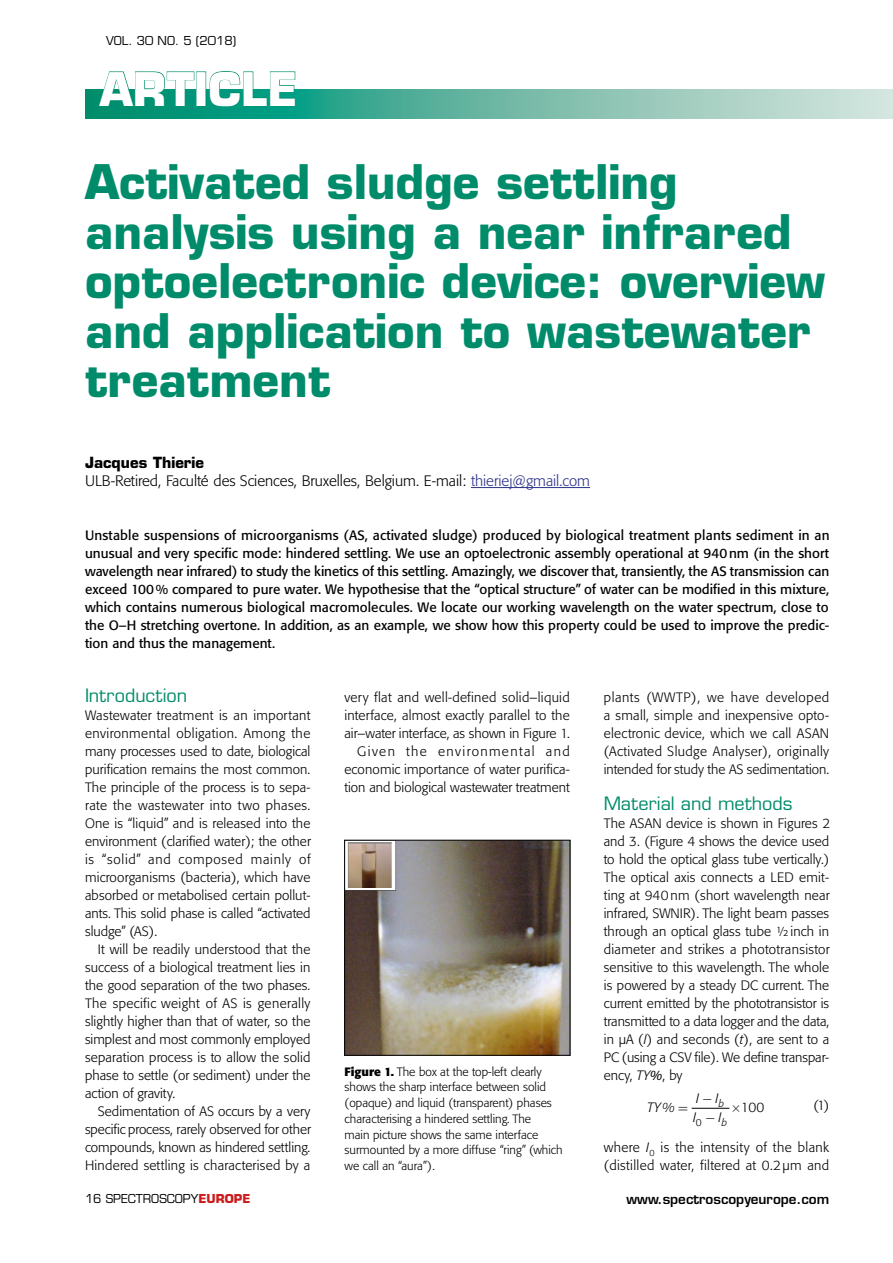
<style>
.page{position:relative;width:893px;height:1263px;background:#fff}
.page>*{position:absolute;margin:0;border:0;box-sizing:border-box;transform-origin:0 0}
.Article_title{font:700 46.5px/49.5px "Eurostile";color:#008c6a}
.t1{font:700 45px "Eurostile";color:#fff}
.Article_A_Head{font:18px "Eurostile";color:#008c6a}
.Article_address{font:300 15px "Formata BQ";color:#000}
.Article_Author{font:700 15px "Eurostile";color:#000}
.Body_copy{font:300 13.5px/18px "Formata BQ";color:#000;text-align:justify}
.Body_indent{font:300 13.5px/18px "Formata BQ";color:#000;text-align:justify}
.Abstract{font:13.5px/18px "Formata BQ";color:#000;text-align:justify}
.Body_copy-2{font:300 13.5px/18px "Formata BQ";letter-spacing:.025em;color:#000}
.t2{font:600 13.5px "Eurostile";color:#000}
.t3{font:italic 300 13.5px "Formata BQ";color:#000}
.Body_Equation{font:300 13.5px "Formata BQ";color:#000}
.Article_caption{font:300 12px/15.8px "Formata BQ";color:#000}
.t4{font:12px "Eurostile";color:#000}
.t5{font:italic 300 10.2px/19.6px "Formata BQ";color:#000}
.t6{font:300 10.2px "Formata BQ";color:#000}
.s1{color:#2d3388}
.s2{font-style:italic}
.s3{font-weight:400;font-style:italic}
.s4{font-weight:700}
.s5{font-weight:700;color:#cb1d1e}
</style>
<div class="page">
<svg style="left:85px;top:89px;width:808px;height:29px;background:#70bca9"></svg>
<svg style="left:98px;top:71px;width:97px;height:35px"></svg>
<div style="left:196px;top:72px;width:10px;height:34px;border:1px solid #008c6a"></div>
<svg style="left:209px;top:71px;width:87px;height:36px"></svg>
<hr style="left:471px;top:487px;width:119px;height:1px;background:#2d3388">
<hr style="left:692px;top:1108px;width:37px;height:1px;background:#000">
<img style="left:346px;top:842px;width:222px;height:211px">
<div style="left:344px;top:840px;width:226px;height:215px;border:1px solid #000"></div>
<p class="t4" style="left:106px;top:33px;width:132px">VOL. 30 NO. 5 (2018)</p>
<h2 class="t1" style="left:100px;top:61px;width:200px">ARTICLE</h2>
<p class="Article_title" style="left:85px;top:157px;width:742px">Activated sludge settling analysis using a near infrared optoelectronic device: overview and application to wastewater treatment</p>
<p class="Article_Author" style="left:85px;top:453px;width:120px">Jacques Thierie</p>
<p class="Article_address" style="left:85px;top:472px;width:506px">ULB-Retired, Faculté des Sciences, Bruxelles, Belgium. E-mail: <span class="s1">thieriej@gmail.com</span></p>
<p class="Abstract" style="left:85px;top:526px;width:746px">Unstable suspensions of microorganisms (AS, activated sludge) produced by biological treatment plants sediment in an unusual and very specific mode: hindered settling. We use an optoelectronic assembly operational at 940nm (in the short wavelength near infrared) to study the kinetics of this settling. Amazingly, we discover that, transiently, the AS transmission can exceed 100% compared to pure water. We hypothesise that the “optical structure” of water can be modified in this mixture, which contains numerous biological macromolecules. We locate our working wavelength on the water spectrum, close to the O–H stretching overtone. In addition, as an example, we show how this property could be used to improve the predic&shy;tion and thus the management.</p>
<p class="Article_A_Head" style="left:85px;top:685px;width:104px">Introduction</p>
<p class="Body_copy" style="left:85px;top:706px;width:227px">Wastewater treatment is an important environmental obligation. Among the many processes used to date, biological purification remains the most common.<br>The principle of the process is to sepa&shy;rate the wastewater into two phases.<br>One is “liquid” and is released into the environment (clarified water); the other is “solid” and composed mainly of microorganisms (bacteria), which have absorbed or metabolised certain pollut&shy;ants. This solid phase is called “activated sludge” (AS).</p>
<p class="Body_indent" style="left:85px;top:940px;width:227px;text-indent:13px">It will be readily understood that the success of a biological treatment lies in the good separation of the two phases.<br>The specific weight of AS is generally slightly higher than that of water, so the simplest and most commonly employed separation process is to allow the solid phase to settle (or sediment) under the action of gravity.</p>
<p class="Body_indent" style="left:85px;top:1102px;width:227px;text-indent:13px">Sedimentation of AS occurs by a very specific process, rarely observed for other compounds, known as hindered settling.<br>Hindered settling is characterised by a</p>
<p class="Body_indent" style="left:344px;top:688px;width:227px">very flat and well-defined solid–liquid interface, almost exactly parallel to the air–water interface, as shown in Figure 1.</p>
<p class="Body_indent" style="left:344px;top:742px;width:227px;text-indent:13px">Given the environmental and economic importance of water purifica&shy;tion and biological wastewater treatment</p>
<p class="Body_indent" style="left:604px;top:688px;width:227px">plants (WWTP), we have developed a small, simple and inexpensive opto&shy;electronic device, which we call ASAN (Activated Sludge Analyser), originally intended for study the AS sedimentation.</p>
<p class="Article_A_Head" style="left:604px;top:793px;width:190px">Material and methods</p>
<p class="Body_copy" style="left:604px;top:814px;width:228px">The ASAN device is shown in Figures 2 and 3. (Figure 4 shows the device used to hold the optical glass tube vertically.)<br>The optical axis connects a LED emit&shy;ting at 940 nm (short wavelength near infrared, SWNIR). The light beam passes through an optical glass tube ½inch in diameter and strikes a phototransistor sensitive to this wavelength. The whole is powered by a steady DC current. The current emitted by the phototransistor is transmitted to a data logger and the data, in μA (<span class="s2">I</span>) and seconds (<span class="s2">t</span>), are sent to a PC (using a CSV file). We define transpar&shy;ency, <span class="s2">TY</span><span class="s3">%</span>, by</p>
<p class="t6" style="left:696px;top:1116px;width:7px">0</p>
<p class="Article_caption" style="left:345px;top:1064px;width:219px"><span class="s4">Figure 1.</span> The box at the top-left clearly shows the sharp interface between solid (opaque) and liquid (transparent) phases characterising a hindered settling. The<br>main picture shows the same interface surmounted by a more diffuse “ring” (which we call an “aura”).</p>
<p class="t3" style="left:696px;top:1090px;width:24px">I I</p>
<p class="t5" style="left:719px;top:1093px;width:10px">b b</p>
<p class="Body_Equation" style="left:813px;top:1097px;width:17px">(1)</p>
<p class="Body_copy-2" style="left:604px;top:1138px;width:227px">where <span class="s2">I</span><sub>0</sub> is the intensity of the blank (distilled water, filtered at 0.2 μm and</p>
<p class="t3" style="left:647px;top:1099px;width:29px">TY%</p>
<p class="Body_copy" style="left:741px;top:1098px;width:25px">100</p>
<p class="t3" style="left:693px;top:1109px;width:5px">I</p>
<p class="t3" style="left:718px;top:1109px;width:5px">I</p>
<p class="t4" style="left:85px;top:1191px;width:167px">16 SPECTROSCOPY<span class="s5">EUROPE</span></p>
<p class="t2" style="left:627px;top:1190px;width:204px">www.spectroscopyeurope.com</p>
</div>
